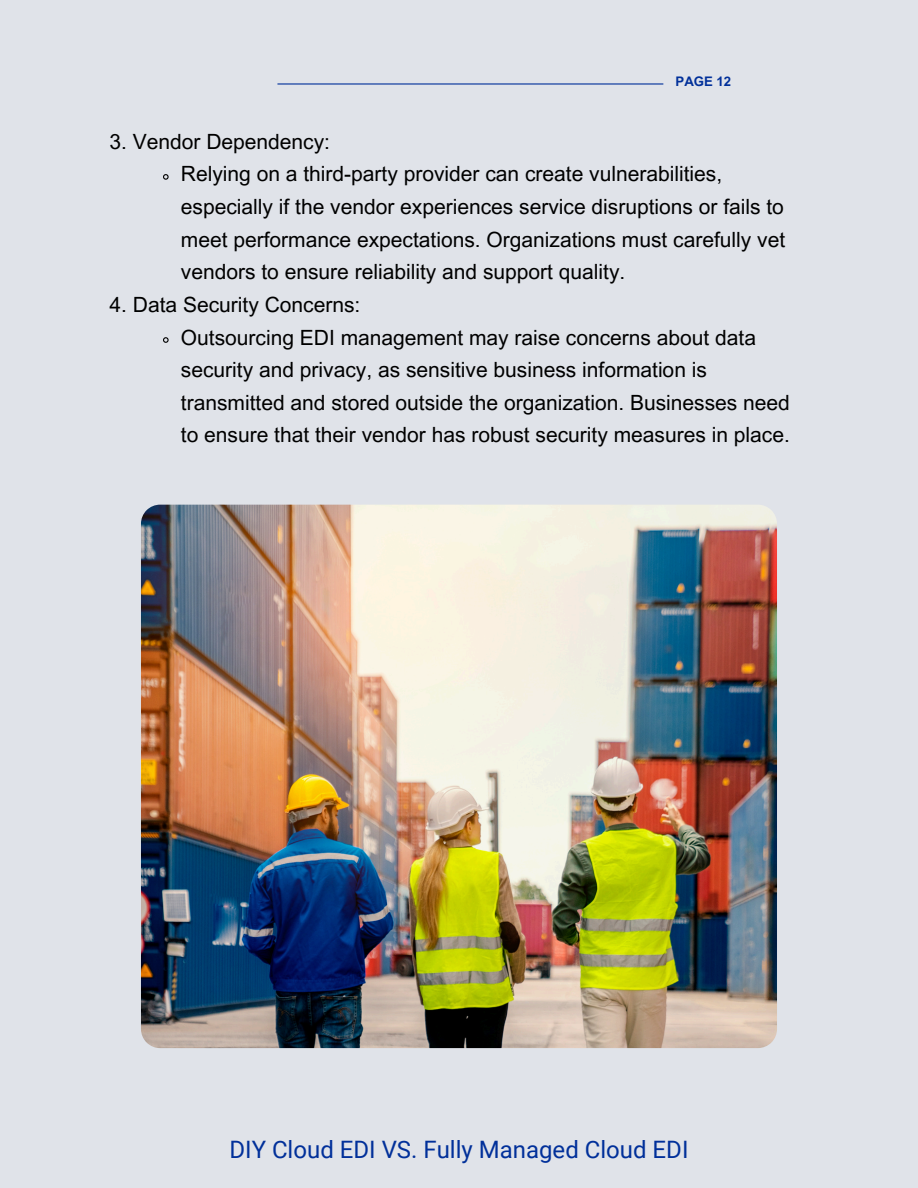
<style>
.page{position:relative;width:918px;height:1188px;background:#e0e3e9}
.page>*{position:absolute;margin:0;border:0;box-sizing:border-box;transform-origin:0 0}
.t1{font:24px "Roboto";color:#01309a}
.t2{font:21px/32.7px "Arial MT Pro";color:#000}
.t3{font:700 13.2px "Arial MT Pro";color:#01309a}
</style>
<div class="page">
<hr style="left:277px;top:83px;width:386px;height:2px;background:#01309a">
<img style="left:141px;top:505px;width:636px;height:543px">
<svg style="left:163px;top:174px;width:6px;height:6px"></svg>
<svg style="left:163px;top:337px;width:6px;height:6px"></svg>
<p class="t3" style="left:676px;top:76px;width:57px">PAGE 12</p>
<p class="t2" style="left:110px;top:128px;width:222px">3. Vendor Dependency:</p>
<h2 class="t2" style="left:181px;top:160px;width:606px">Relying on a third-party provider can create vulnerabilities, especially if the vendor experiences service disruptions or fails to meet performance expectations. Organizations must carefully vet vendors to ensure reliability and support quality.</h2>
<p class="t2" style="left:110px;top:291px;width:252px">4. Data Security Concerns:</p>
<p class="t2" style="left:181px;top:323px;width:610px">Outsourcing EDI management may raise concerns about data security and privacy, as sensitive business information is transmitted and stored outside the organization. Businesses need to ensure that their vendor has robust security measures in place.</p>
<h1 class="t1" style="left:229px;top:1136px;width:461px">DIY Cloud EDI VS. Fully Managed Cloud EDI</h1>
</div>
